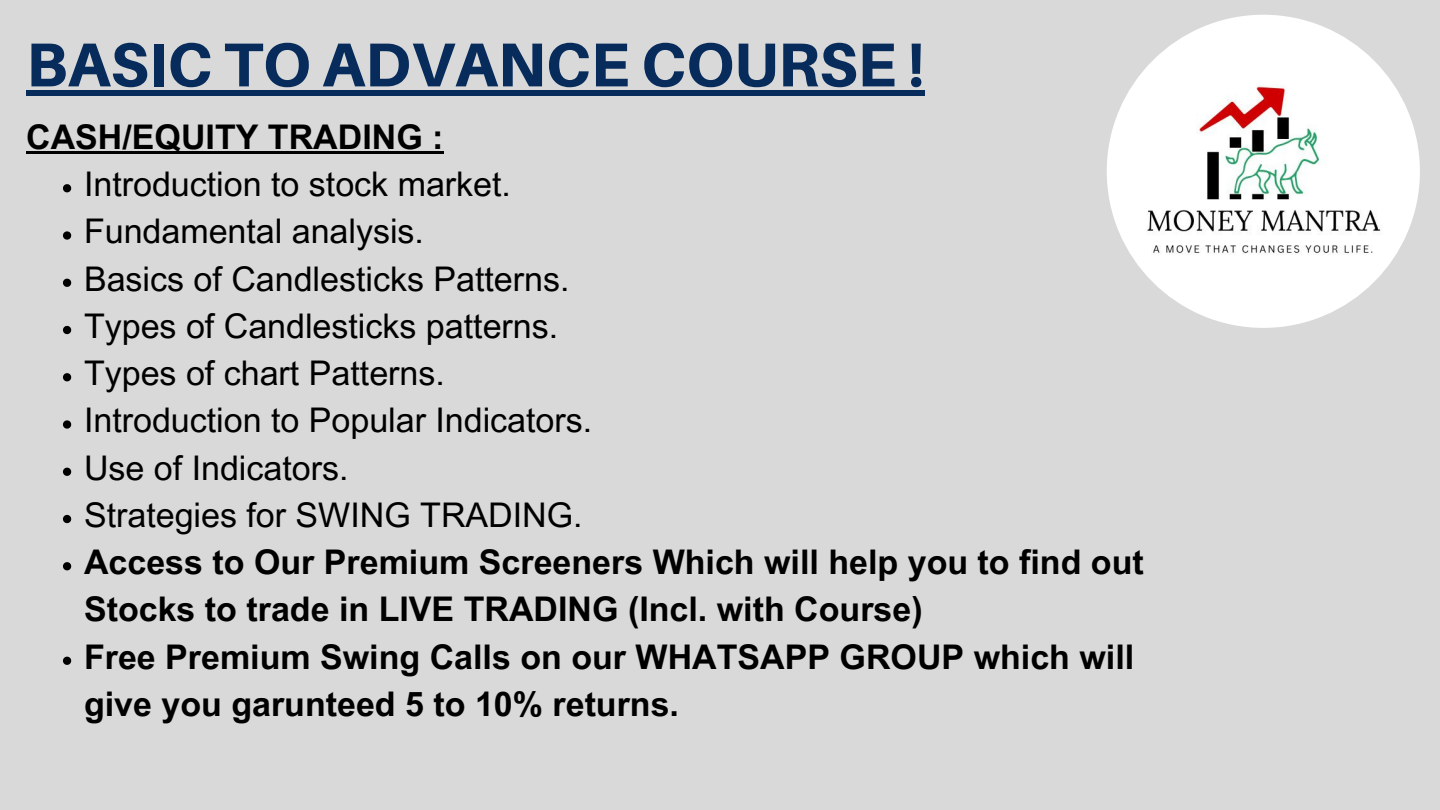
<style>
.page{position:relative;width:1440px;height:810px;background:#d9d9d9}
.page>*{position:absolute;margin:0;border:0;box-sizing:border-box;transform-origin:0 0}
.t1{font:800 62px "Aileron";color:#072b5b}
.t2{font:34px "Arial MT Pro";color:#000}
.t3{font:700 34px/47.2px "Arial MT Pro";color:#000}
</style>
<div class="page">
<img style="left:1107px;top:15px;width:313px;height:313px;border-radius:50%">
<div style="left:26px;top:90px;width:899px;height:6px;background:#072b5b"></div>
<svg style="left:63px;top:184px;width:8px;height:8px"></svg>
<svg style="left:63px;top:231px;width:8px;height:9px"></svg>
<svg style="left:63px;top:279px;width:8px;height:8px"></svg>
<svg style="left:63px;top:326px;width:8px;height:8px"></svg>
<svg style="left:63px;top:373px;width:8px;height:8px"></svg>
<svg style="left:63px;top:420px;width:8px;height:9px"></svg>
<svg style="left:63px;top:468px;width:8px;height:8px"></svg>
<svg style="left:63px;top:515px;width:8px;height:8px"></svg>
<svg style="left:63px;top:562px;width:8px;height:8px"></svg>
<svg style="left:63px;top:657px;width:8px;height:8px"></svg>
<hr style="left:26px;top:151px;width:418px;height:3px;background:#000">
<p class="t1" style="left:26px;top:26px;width:900px">BASIC TO ADVANCE COURSE !</p>
<p class="t3" style="left:26px;top:118px;width:419px">CASH/EQUITY TRADING :</p>
<p class="t2" style="left:84px;top:171px;width:429px">Introduction to stock market.</p>
<p class="t2" style="left:84px;top:219px;width:342px">Fundamental analysis.</p>
<p class="t2" style="left:84px;top:266px;width:487px">Basics of Candlesticks Patterns.</p>
<p class="t2" style="left:84px;top:313px;width:476px">Types of Candlesticks patterns.</p>
<p class="t2" style="left:84px;top:360px;width:362px">Types of chart Patterns.</p>
<p class="t2" style="left:84px;top:408px;width:510px">Introduction to Popular Indicators.</p>
<p class="t2" style="left:84px;top:455px;width:266px">Use of Indicators.</p>
<p class="t2" style="left:84px;top:502px;width:500px">Strategies for SWING TRADING.</p>
<p class="t3" style="left:84px;top:543px;width:1061px">Access to Our Premium Screeners Which will help you to find out<br>Stocks to trade in LIVE TRADING (Incl. with Course)</p>
<p class="t3" style="left:84px;top:637px;width:1052px">Free Premium Swing Calls on our WHATSAPP GROUP which will give you garunteed 5 to 10% returns.</p>
</div>
